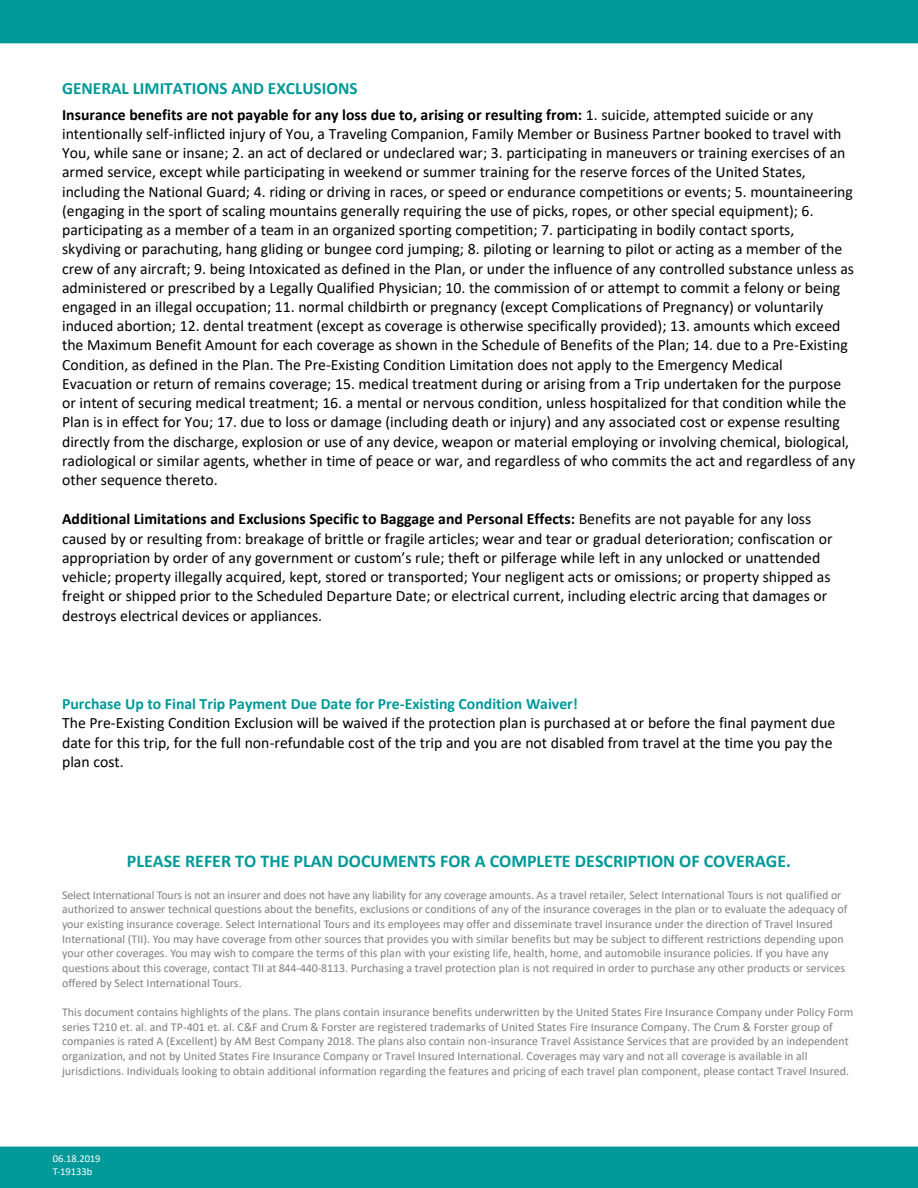
<style>
.page{position:relative;width:918px;height:1188px;background:#fff}
.page>*{position:absolute;margin:0;border:0;box-sizing:border-box;transform-origin:0 0}
.t1{font:700 18px "Calibri";color:#099}
.t2{font:700 17.25px "Calibri";color:#099}
.t3{font:15.75px/19.2px "Calibri";color:#000}
.t4{font:700 15.75px "Calibri";color:#099}
.t5{font:12px/14.7px "Calibri";color:#7f7f7f}
.t6{font:10.5px "Calibri";letter-spacing:-.005em;color:#fff}
.s1{font-weight:700}
</style>
<div class="page">
<div style="left:0;top:0;width:918px;height:43px;background:#099"></div>
<div style="left:0;top:1147px;width:918px;height:41px;background:#099"></div>
<p class="t2" style="left:62px;top:81px;width:297px">GENERAL LIMITATIONS AND EXCLUSIONS</p>
<p class="t3" style="left:62px;top:106px;width:795px"><span class="s1">Insurance benefits are not payable for any loss due to, arising or resulting from:</span> 1. suicide, attempted suicide or any intentionally self-inflicted injury of You, a Traveling Companion, Family Member or Business Partner booked to travel with You, while sane or insane; 2. an act of declared or undeclared war; 3. participating in maneuvers or training exercises of an armed service, except while participating in weekend or summer training for the reserve forces of the United States, including the National Guard; 4. riding or driving in races, or speed or endurance competitions or events; 5. mountaineering (engaging in the sport of scaling mountains generally requiring the use of picks, ropes, or other special equipment); 6. participating as a member of a team in an organized sporting competition; 7. participating in bodily contact sports, skydiving or parachuting, hang gliding or bungee cord jumping; 8. piloting or learning to pilot or acting as a member of the crew of any aircraft; 9. being Intoxicated as defined in the Plan, or under the influence of any controlled substance unless as administered or prescribed by a Legally Qualified Physician; 10. the commission of or attempt to commit a felony or being engaged in an illegal occupation; 11. normal childbirth or pregnancy (except Complications of Pregnancy) or voluntarily induced abortion; 12. dental treatment (except as coverage is otherwise specifically provided); 13. amounts which exceed the Maximum Benefit Amount for each coverage as shown in the Schedule of Benefits of the Plan; 14. due to a Pre-Existing Condition, as defined in the Plan. The Pre-Existing Condition Limitation does not apply to the Emergency Medical Evacuation or return of remains coverage; 15. medical treatment during or arising from a Trip undertaken for the purpose or intent of securing medical treatment; 16. a mental or nervous condition, unless hospitalized for that condition while the Plan is in effect for You; 17. due to loss or damage (including death or injury) and any associated cost or expense resulting directly from the discharge, explosion or use of any device, weapon or material employing or involving chemical, biological, radiological or similar agents, whether in time of peace or war, and regardless of who commits the act and regardless of any other sequence thereto.</p>
<p class="t3" style="left:62px;top:511px;width:772px"><span class="s1">Additional Limitations and Exclusions Specific to Baggage and Personal Effects:</span> Benefits are not payable for any loss caused by or resulting from: breakage of brittle or fragile articles; wear and tear or gradual deterioration; confiscation or appropriation by order of any government or custom’s rule; theft or pilferage while left in any unlocked or unattended vehicle; property illegally acquired, kept, stored or transported; Your negligent acts or omissions; or property shipped as freight or shipped prior to the Scheduled Departure Date; or electrical current, including electric arcing that damages or destroys electrical devices or appliances.</p>
<p class="t4" style="left:62px;top:697px;width:517px">Purchase Up to Final Trip Payment Due Date for Pre-Existing Condition Waiver!</p>
<p class="t3" style="left:62px;top:715px;width:775px">The Pre-Existing Condition Exclusion will be waived if the protection plan is purchased at or before the final payment due date for this trip, for the full non-refundable cost of the trip and you are not disabled from travel at the time you pay the plan cost.</p>
<p class="t1" style="left:127px;top:854px;width:666px">PLEASE REFER TO THE PLAN DOCUMENTS FOR A COMPLETE DESCRIPTION OF COVERAGE.</p>
<p class="t5" style="left:62px;top:888px;width:787px">Select International Tours is not an insurer and does not have any liability for any coverage amounts. As a travel retailer, Select International Tours is not qualified or authorized to answer technical questions about the benefits, exclusions or conditions of any of the insurance coverages in the plan or to evaluate the adequacy of your existing insurance coverage. Select International Tours and its employees may offer and disseminate travel insurance under the direction of Travel Insured International (TII). You may have coverage from other sources that provides you with similar benefits but may be subject to different restrictions depending upon your other coverages. You may wish to compare the terms of this plan with your existing life, health, home, and automobile insurance policies. If you have any questions about this coverage, contact TII at 844-440-8113. Purchasing a travel protection plan is not required in order to purchase any other products or services offered by Select International Tours.</p>
<p class="t5" style="left:62px;top:1006px;width:793px">This document contains highlights of the plans. The plans contain insurance benefits underwritten by the United States Fire Insurance Company under Policy Form series T210 et. al. and TP-401 et. al. C&amp;F and Crum &amp; Forster are registered trademarks of United States Fire Insurance Company. The Crum &amp; Forster group of companies is rated A (Excellent) by AM Best Company 2018. The plans also contain non-insurance Travel Assistance Services that are provided by an independent organization, and not by United States Fire Insurance Company or Travel Insured International. Coverages may vary and not all coverage is available in all jurisdictions. Individuals looking to obtain additional information regarding the features and pricing of each travel plan component, please contact Travel Insured.</p>
<p class="t6" style="left:53px;top:1154px;width:49px">06.18.2019</p>
<p class="t6" style="left:53px;top:1167px;width:41px">T-19133b</p>
</div>
